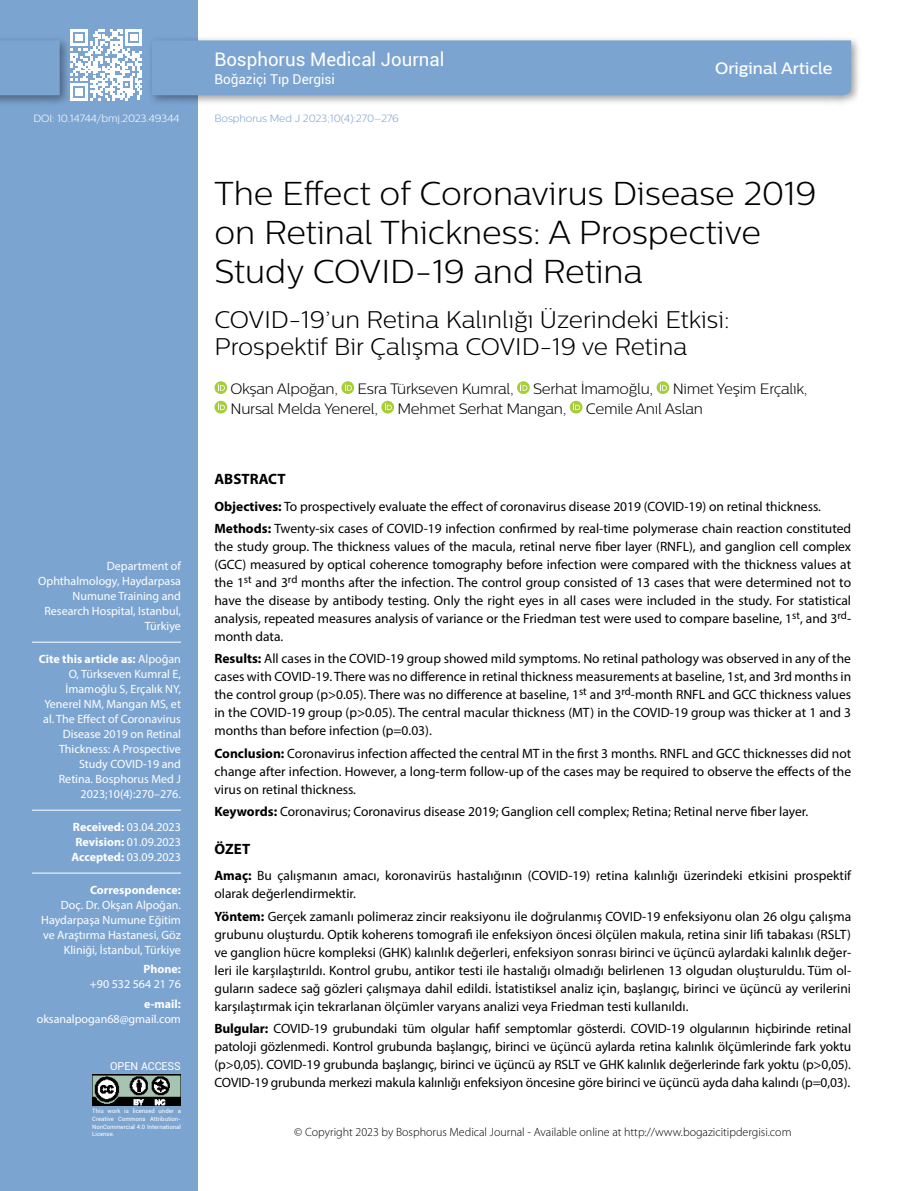
<style>
.page{position:relative;width:915px;height:1191px;background:#fff}
.page>*{position:absolute;margin:0;border:0;box-sizing:border-box;transform-origin:0 0}
.t1{font:300 33px/39px "Centrale Sans";color:#000}
.t2{font:300 24px/27px "Centrale Sans";color:#000}
.t3{font:18.6px "Roboto";color:#fff}
.t4{font:500 16.5px "Centrale Sans";color:#fff}
.t5{font:300 15px "Centrale Sans";letter-spacing:-.02em;color:#000}
.t6{font:700 15px "Myriad Pro";color:#000}
.t7{font:13.5px/18px "Myriad Pro";color:#000;text-align:justify}
.t8{font:13.5px "Roboto";color:#fff}
.t9{font:12px/15px "Myriad Pro";color:#fff;text-align:right}
.t10{font:300 12px "Myriad Pro";color:#000}
.t11{font:700 12px "Myriad Pro";color:#fff}
.t12{font:10.95px "Roboto";color:#fff}
.t13{font:300 10.5px "Centrale Sans";letter-spacing:-.01em;color:#7ca4d1}
.t14{font:300 10.5px "Centrale Sans";letter-spacing:-.01em;color:#fff}
.t15{font:6px/7.5px "Roboto";color:#fff;text-align:justify}
.s1{font-weight:700}
</style>
<div class="page">
<div style="left:0;top:0;width:198px;height:1191px;background:#7ca4d1"></div>
<svg style="left:214px;top:381px;width:13px;height:13px"></svg>
<svg style="left:218px;top:383px;width:7px;height:7px"></svg>
<svg style="left:341px;top:381px;width:13px;height:13px"></svg>
<svg style="left:345px;top:383px;width:7px;height:7px"></svg>
<svg style="left:517px;top:381px;width:12px;height:13px"></svg>
<svg style="left:520px;top:383px;width:7px;height:7px"></svg>
<svg style="left:656px;top:381px;width:13px;height:13px"></svg>
<svg style="left:659px;top:383px;width:7px;height:7px"></svg>
<svg style="left:214px;top:401px;width:13px;height:12px"></svg>
<svg style="left:218px;top:403px;width:7px;height:7px"></svg>
<svg style="left:381px;top:401px;width:13px;height:12px"></svg>
<svg style="left:384px;top:403px;width:7px;height:7px"></svg>
<svg style="left:569px;top:401px;width:13px;height:12px"></svg>
<svg style="left:573px;top:403px;width:7px;height:7px"></svg>
<div style="left:147px;top:35px;width:715px;height:72px;background:#000;opacity:.4"></div>
<div style="left:152px;top:40px;width:698px;height:55px;background:#7ca4d1"></div>
<svg style="left:71px;top:29px;width:71px;height:71px"></svg>
<div style="left:0;top:35px;width:71px;height:72px;background:#000;opacity:.4"></div>
<svg style="left:0;top:40px;width:60px;height:55px"></svg>
<hr style="left:32px;top:642px;width:149px;height:1px;background:#fff">
<hr style="left:32px;top:872px;width:149px;height:1px;background:#fff">
<hr style="left:32px;top:809px;width:149px;height:1px;background:#fff">
<img style="left:92px;top:1074px;width:89px;height:31px">
<p class="t14" style="left:33px;top:113px;width:148px">DOI: 10.14744/bmj.2023.49344</p>
<p class="t9" style="left:38px;top:558px;width:144px">Department of<br>Ophthalmology, Haydarpasa<br>Numune Training and<br>Research Hospital, Istanbul,<br>Türkiye</p>
<p class="t9" style="left:39px;top:651px;width:144px"><span class="s1">Cite this article as:</span> Alpoğan<br>O, Türkseven Kumral E,<br>İmamoğlu S, Erçalık NY,<br>Yenerel NM, Mangan MS, et al. The Effect of Coronavirus<br>Disease 2019 on Retinal<br>Thickness: A Prospective<br>Study COVID-19 and<br>Retina. Bosphorus Med J<br>2023;10(4):270–276.</p>
<p class="t9" style="left:71px;top:819px;width:111px;text-align:center"><span class="s1">Received:</span> 03.04.2023<br><span class="s1">Revision:</span> 01.09.2023<br><span class="s1">Accepted:</span> 03.09.2023</p>
<p class="t11" style="left:90px;top:882px;width:92px">Correspondence:</p>
<p class="t9" style="left:41px;top:897px;width:141px">Doç. Dr. Okşan Alpoğan.<br>Haydarpaşa Numune Eğitim ve Araştırma Hastanesi, Göz<br>Kliniği, İstanbul, Türkiye</p>
<p class="t11" style="left:143px;top:961px;width:39px">Phone:</p>
<p class="t9" style="left:90px;top:976px;width:93px">+90 532 564 21 76</p>
<p class="t11" style="left:144px;top:995px;width:38px">e-mail:</p>
<p class="t9" style="left:37px;top:1011px;width:146px">oksanalpogan68@gmail.com</p>
<p class="t12" style="left:110px;top:1058px;width:72px">OPEN ACCESS</p>
<p class="t15" style="left:92px;top:1107px;width:90px">This work is licensed under a Creative Commons Attribution-NonCommercial 4.0 International License.</p>
<h3 class="t3" style="left:214px;top:46px;width:231px">Bosphorus Medical Journal</h3>
<p class="t8" style="left:214px;top:70px;width:122px">Boğaziçi Tıp Dergisi</p>
<p class="t13" style="left:214px;top:113px;width:186px">Bosphorus Med J 2023;10(4):270–276</p>
<p class="t4" style="left:715px;top:58px;width:119px">Original Article</p>
<h1 class="t1" style="left:214px;top:173px;width:603px">The Effect of Coronavirus Disease 2019 on Retinal Thickness: A Prospective<br>Study COVID-19 and Retina</h1>
<h2 class="t2" style="left:214px;top:305px;width:516px">COVID-19’un Retina Kalınlığı Üzerindeki Etkisi:<br>Prospektif Bir Çalışma COVID-19 ve Retina</h2>
<p class="t5" style="left:230px;top:380px;width:109px">Okşan Alpoğan,</p>
<p class="t5" style="left:357px;top:380px;width:157px">Esra Türkseven Kumral,</p>
<p class="t5" style="left:533px;top:380px;width:121px">Serhat İmamoğlu,</p>
<p class="t5" style="left:672px;top:380px;width:136px">Nimet Yeşim Erçalık,</p>
<p class="t5" style="left:230px;top:400px;width:149px">Nursal Melda Yenerel,</p>
<p class="t5" style="left:397px;top:400px;width:170px">Mehmet Serhat Mangan,</p>
<p class="t5" style="left:585px;top:400px;width:118px">Cemile Anıl Aslan</p>
<p class="t6" style="left:214px;top:469px;width:73px">ABSTRACT</p>
<p class="t7" style="left:214px;top:495px;width:638px;line-height:22.2px"><span class="s1">Objectives:</span> To prospectively evaluate the effect of coronavirus disease 2019 (COVID-19) on retinal thickness.<br><span class="s1">Methods:</span> Twenty-six cases of COVID-19 infection confirmed by real-time polymerase chain reaction constituted</p>
<p class="t7" style="left:214px;top:537px;width:638px">the study group. The thickness values of the macula, retinal nerve fiber layer (RNFL), and ganglion cell complex (GCC) measured by optical coherence tomography before infection were compared with the thickness values at the 1<sup>st</sup> and 3<sup>rd</sup> months after the infection. The control group consisted of 13 cases that were determined not to have the disease by antibody testing. Only the right eyes in all cases were included in the study. For statistical analysis, repeated measures analysis of variance or the Friedman test were used to compare baseline, 1<sup>st</sup>, and 3<sup>rd&shy;</sup>month data.</p>
<p class="t7" style="left:214px;top:649px;width:638px"><span class="s1">Results:</span> All cases in the COVID-19 group showed mild symptoms. No retinal pathology was observed in any of the cases with COVID-19. There was no difference in retinal thickness measurements at baseline, 1st, and 3rd months in the control group (p&gt;0.05). There was no difference at baseline, 1<sup>st</sup> and 3<sup>rd</sup>-month RNFL and GCC thickness values in the COVID-19 group (p&gt;0.05). The central macular thickness (MT) in the COVID-19 group was thicker at 1 and 3 months than before infection (p=0.03).</p>
<p class="t7" style="left:214px;top:744px;width:638px"><span class="s1">Conclusion:</span> Coronavirus infection affected the central MT in the first 3 months. RNFL and GCC thicknesses did not change after infection. However, a long-term follow-up of the cases may be required to observe the effects of the virus on retinal thickness.</p>
<p class="t7" style="left:214px;top:802px;width:595px"><span class="s1">Keywords:</span> Coronavirus; Coronavirus disease 2019; Ganglion cell complex; Retina; Retinal nerve fiber layer.</p>
<p class="t6" style="left:214px;top:839px;width:37px">ÖZET</p>
<p class="t7" style="left:214px;top:866px;width:638px"><span class="s1">Amaç:</span> Bu çalışmanın amacı, koronavirüs hastalığının (COVID-19) retina kalınlığı üzerindeki etkisini prospektif olarak değerlendirmektir.</p>
<p class="t7" style="left:214px;top:907px;width:638px"><span class="s1">Yöntem:</span> Gerçek zamanlı polimeraz zincir reaksiyonu ile doğrulanmış COVID-19 enfeksiyonu olan 26 olgu çalışma grubunu oluşturdu. Optik koherens tomografi ile enfeksiyon öncesi ölçülen makula, retina sinir lifi tabakası (RSLT) ve ganglion hücre kompleksi (GHK) kalınlık değerleri, enfeksiyon sonrası birinci ve üçüncü aylardaki kalınlık değer&shy;leri ile karşılaştırıldı. Kontrol grubu, antikor testi ile hastalığı olmadığı belirlenen 13 olgudan oluşturuldu. Tüm ol&shy;guların sadece sağ gözleri çalışmaya dahil edildi. İstatistiksel analiz için, başlangıç, birinci ve üçüncü ay verilerini karşılaştırmak için tekrarlanan ölçümler varyans analizi veya Friedman testi kullanıldı.</p>
<p class="t7" style="left:214px;top:1019px;width:638px"><span class="s1">Bulgular:</span> COVID-19 grubundaki tüm olgular hafif semptomlar gösterdi. COVID-19 olgularının hiçbirinde retinal patoloji gözlenmedi. Kontrol grubunda başlangıç, birinci ve üçüncü aylarda retina kalınlık ölçümlerinde fark yoktu (p&gt;0,05). COVID-19 grubunda başlangıç, birinci ve üçüncü ay RSLT ve GHK kalınlık değerlerinde fark yoktu (p&gt;0,05).<br>COVID-19 grubunda merkezi makula kalınlığı enfeksiyon öncesine göre birinci ve üçüncü ayda daha kalındı (p=0,03).</p>
<p class="t10" style="left:294px;top:1125px;width:498px">© Copyright 2023 by Bosphorus Medical Journal - Available online at http://www.bogazicitipdergisi.com</p>
</div>
